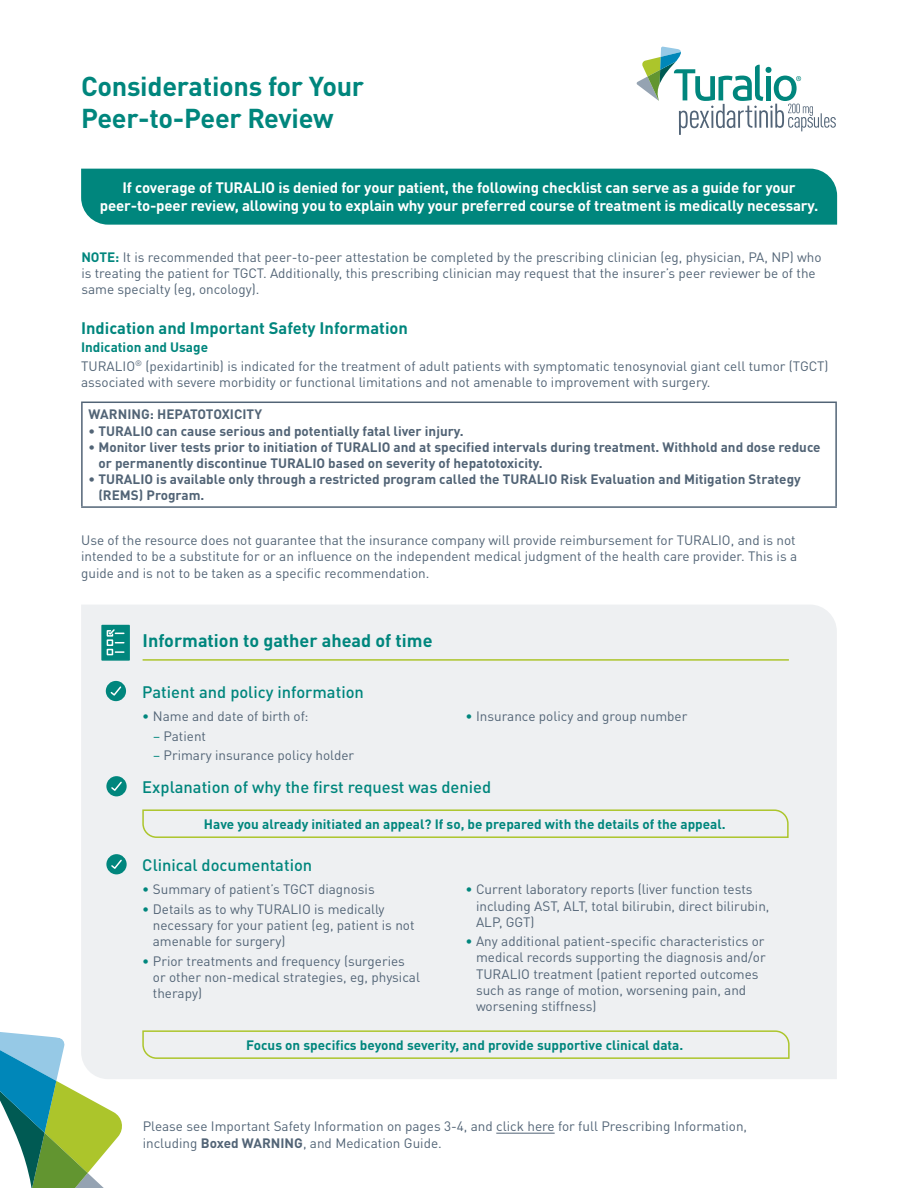
<style>
.page{position:relative;width:918px;height:1188px;background:#fff}
.page>*{position:absolute;margin:0;border:0;box-sizing:border-box;transform-origin:0 0}
.t1{font:700 27px/32.4px "DINOT";letter-spacing:-.01em;color:#00867d}
.Syneos_Default_Style{font:700 18px "DINOT";color:#00867d}
.Syneos_Default_Style-2{font:500 16.5px "DINOT";color:#00867d}
.Syneos_Default_Style-3{font:700 16.5px "DINOT";color:#00867d}
.Syneos_Default_Style-4{font:700 15px/18px "DINOT";letter-spacing:-.01em;color:#fff;text-align:center}
.Syneos_Default_Style-5{font:13.5px/16.2px "DINOT";color:#526476}
.Syneos_Default_Style-6{font:700 13.5px/16.2px "DINOT";color:#526476}
.Syneos_Default_Style-7{font:700 13.5px "DINOT";color:#00867d}
.s1{font-weight:700;color:#00867d}
.s2{color:#00867d}
.s3{font-weight:700}
</style>
<div class="page">
<svg style="left:637px;top:47px;width:199px;height:88px"></svg>
<hr style="left:496px;top:1133px;width:59px;height:1px;background:#526476">
<div style="left:81px;top:605px;width:756px;height:474px;background:#eef0f2"></div>
<div style="left:81px;top:169px;width:756px;height:56px;background:#00867d"></div>
<div style="left:101px;top:625px;width:29px;height:36px;background:#00867d;border:2px solid #00867d"></div>
<div style="left:107px;top:639px;width:6px;height:7px;border:2px solid #fff"></div>
<svg style="left:107px;top:649px;width:17px;height:6px"></svg>
<svg style="left:106px;top:629px;width:18px;height:14px"></svg>
<div style="left:106px;top:776px;width:21px;height:20px;background:#00867d;border-radius:50%"></div>
<svg style="left:111px;top:781px;width:11px;height:10px"></svg>
<svg style="left:142px;top:809px;width:647px;height:30px"></svg>
<hr style="left:143px;top:659px;width:646px;height:2px;background:#acc52b">
<hr style="left:81px;top:403px;width:2px;height:103px;background:#526476">
<hr style="left:81px;top:402px;width:756px;height:1px;background:#526476">
<hr style="left:835px;top:403px;width:2px;height:103px;background:#526476">
<hr style="left:81px;top:506px;width:756px;height:2px;background:#526476">
<div style="left:106px;top:681px;width:20px;height:20px;background:#00867d;border-radius:50%"></div>
<svg style="left:110px;top:686px;width:12px;height:10px"></svg>
<div style="left:106px;top:854px;width:21px;height:20px;background:#00867d;border-radius:50%"></div>
<svg style="left:111px;top:859px;width:11px;height:10px"></svg>
<svg style="left:142px;top:1030px;width:648px;height:30px"></svg>
<svg style="left:0;top:1031px;width:125px;height:157px"></svg>
<h1 class="t1" style="left:81px;top:69px;width:285px">Considerations for Your<br>Peer-to-Peer Review</h1>
<p class="Syneos_Default_Style-4" style="left:100px;top:178px;width:720px">If coverage of TURALIO is denied for your patient, the following checklist can serve as a guide for your peer-to-peer review, allowing you to explain why your preferred course of treatment is medically necessary.</p>
<p class="Syneos_Default_Style-5" style="left:81px;top:249px;width:742px"><span class="s1">NOTE:</span> It is recommended that peer-to-peer attestation be completed by the prescribing clinician (eg, physician, PA, NP) who is treating the patient for TGCT. Additionally, this prescribing clinician may request that the insurer’s peer reviewer be of the same specialty (eg, oncology).</p>
<p class="Syneos_Default_Style-3" style="left:81px;top:317px;width:328px">Indication and Important Safety Information</p>
<p class="Syneos_Default_Style-7" style="left:81px;top:339px;width:128px">Indication and Usage</p>
<p class="Syneos_Default_Style-5" style="left:81px;top:357px;width:749px">TURALIO<sup>®</sup> (pexidartinib) is indicated for the treatment of adult patients with symptomatic tenosynovial giant cell tumor (TGCT) associated with severe morbidity or functional limitations and not amenable to improvement with surgery.</p>
<p class="Syneos_Default_Style-6" style="left:89px;top:406px;width:175px">WARNING: HEPATOTOXICITY</p>
<p class="Syneos_Default_Style-6" style="left:89px;top:422px;width:377px">• TURALIO can cause serious and potentially fatal liver injury.</p>
<p class="Syneos_Default_Style-6" style="left:98px;top:438px;width:724px;text-indent:-10px">• Monitor liver tests prior to initiation of TURALIO and at specified intervals during treatment. Withhold and dose reduce or permanently discontinue TURALIO based on severity of hepatotoxicity.</p>
<p class="Syneos_Default_Style-6" style="left:98px;top:471px;width:704px;text-indent:-10px">• TURALIO is available only through a restricted program called the TURALIO Risk Evaluation and Mitigation Strategy (REMS) Program.</p>
<p class="Syneos_Default_Style-5" style="left:81px;top:532px;width:718px;text-align:justify">Use of the resource does not guarantee that the insurance company will provide reimbursement for TURALIO, and is not intended to be a substitute for or an influence on the independent medical judgment of the health care provider. This is a guide and is not to be taken as a specific recommendation.</p>
<p class="Syneos_Default_Style" style="left:143px;top:629px;width:291px">Information to gather ahead of time</p>
<p class="Syneos_Default_Style-2" style="left:142px;top:682px;width:223px">Patient and policy information</p>
<p class="Syneos_Default_Style-5" style="left:142px;top:708px;width:168px"><span class="s2">•</span> Name and date of birth of:</p>
<p class="Syneos_Default_Style-5" style="left:153px;top:727px;width:54px"><span class="s2">–</span> Patient</p>
<p class="Syneos_Default_Style-5" style="left:153px;top:747px;width:203px"><span class="s2">–</span> Primary insurance policy holder</p>
<p class="Syneos_Default_Style-5" style="left:465px;top:708px;width:223px"><span class="s2">•</span> Insurance policy and group number</p>
<p class="Syneos_Default_Style-2" style="left:142px;top:777px;width:350px">Explanation of why the first request was denied</p>
<p class="Syneos_Default_Style-7" style="left:204px;top:815px;width:523px">Have you already initiated an appeal? If so, be prepared with the details of the appeal.</p>
<p class="Syneos_Default_Style-2" style="left:142px;top:855px;width:171px">Clinical documentation</p>
<p class="Syneos_Default_Style-5" style="left:142px;top:881px;width:234px"><span class="s2">•</span> Summary of patient’s TGCT diagnosis</p>
<p class="Syneos_Default_Style-5" style="left:153px;top:901px;width:263px;text-indent:-11px"><span class="s2">•</span> Details as to why TURALIO is medically necessary for your patient (eg, patient is not amenable for surgery)</p>
<p class="Syneos_Default_Style-5" style="left:153px;top:952px;width:269px;text-indent:-11px"><span class="s2">•</span> Prior treatments and frequency (surgeries or other non-medical strategies, eg, physical therapy)</p>
<p class="Syneos_Default_Style-5" style="left:476px;top:881px;width:295px;text-indent:-11px"><span class="s2">•</span> Current laboratory reports (liver function tests including AST, ALT, total bilirubin, direct bilirubin,<br>ALP, GGT)</p>
<p class="Syneos_Default_Style-5" style="left:476px;top:933px;width:291px;text-indent:-11px"><span class="s2">•</span> Any additional patient-specific characteristics or medical records supporting the diagnosis and/or TURALIO treatment (patient reported outcomes such as range of motion, worsening pain, and worsening stiffness)</p>
<p class="Syneos_Default_Style-7" style="left:246px;top:1036px;width:439px">Focus on specifics beyond severity, and provide supportive clinical data.</p>
<p class="Syneos_Default_Style-5" style="left:143px;top:1118px;width:606px">Please see Important Safety Information on pages 3-4, and click here for full Prescribing Information, including <span class="s3">Boxed WARNING</span>, and Medication Guide.</p>
</div>
